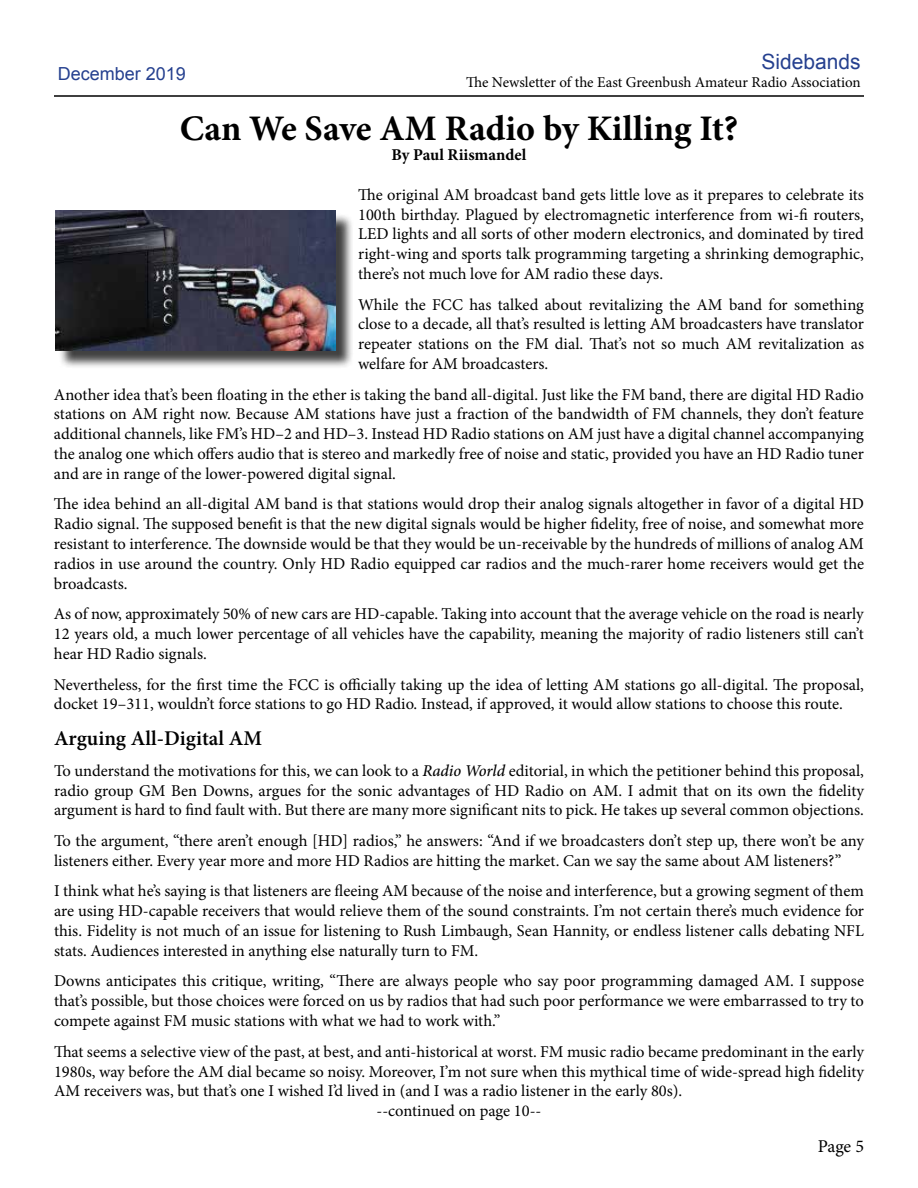
<style>
.page{position:relative;width:918px;height:1188px;background:#fff}
.page>*{position:absolute;margin:0;border:0;box-sizing:border-box;transform-origin:0 0}
.t1{font:700 36px "Minion Pro";color:#000}
.t2{font:600 21px "Minion Pro";color:#000}
.t3{font:21px "Arial";color:#25408f}
.t4{font:18px "Arial";color:#25408f}
.t5{font:18px "Minion Pro";color:#000}
.t6{font:16.5px/19.8px "Minion Pro";color:#000;text-align:justify}
.t7{font:700 16.5px "Minion Pro";color:#000}
.t8{font:15px "Minion Pro";letter-spacing:-.005em;color:#000}
.s1{font-weight:500;font-style:italic}
</style>
<div class="page">
<hr style="left:54px;top:95px;width:810px;height:2px;background:#000">
<div style="left:58px;top:213px;width:296px;height:156px;background:#000;opacity:.75"></div>
<img style="left:56px;top:211px;width:280px;height:140px">
<p class="t3" style="left:761px;top:48px;width:101px">Sidebands</p>
<p class="t8" style="left:466px;top:72px;width:396px">The Newsletter of the East Greenbush Amateur Radio Association</p>
<p class="t4" style="left:58px;top:62px;width:130px">December 2019</p>
<h1 class="t1" style="left:180px;top:104px;width:560px">Can We Save AM Radio by Killing It?</h1>
<p class="t7" style="left:392px;top:143px;width:136px">By Paul Riismandel</p>
<p class="t6" style="left:358px;top:185px;width:507px">The original AM broadcast band gets little love as it prepares to celebrate its 100th birthday. Plagued by electromagnetic interference from wi-fi routers, LED lights and all sorts of other modern electronics, and dominated by tired right-wing and sports talk programming targeting a shrinking demographic, there’s not much love for AM radio these days.</p>
<p class="t6" style="left:358px;top:295px;width:507px">While the FCC has talked about revitalizing the AM band for something close to a decade, all that’s resulted is letting AM broadcasters have translator repeater stations on the FM dial. That’s not so much AM revitalization as welfare for AM broadcasters.</p>
<p class="t6" style="left:54px;top:385px;width:811px">Another idea that’s been floating in the ether is taking the band all-digital. Just like the FM band, there are digital HD Radio stations on AM right now. Because AM stations have just a fraction of the bandwidth of FM channels, they don’t feature additional channels, like FM’s HD–2 and HD–3. Instead HD Radio stations on AM just have a digital channel accompanying the analog one which offers audio that is stereo and markedly free of noise and static, provided you have an HD Radio tuner and are in range of the lower-powered digital signal.</p>
<p class="t6" style="left:54px;top:494px;width:812px">The idea behind an all-digital AM band is that stations would drop their analog signals altogether in favor of a digital HD Radio signal. The supposed benefit is that the new digital signals would be higher fidelity, free of noise, and somewhat more resistant to interference. The downside would be that they would be un-receivable by the hundreds of millions of analog AM radios in use around the country. Only HD Radio equipped car radios and the much-rarer home receivers would get the broadcasts.</p>
<p class="t6" style="left:54px;top:604px;width:811px">As of now, approximately 50% of new cars are HD-capable. Taking into account that the average vehicle on the road is nearly 12 years old, a much lower percentage of all vehicles have the capability, meaning the majority of radio listeners still can’t hear HD Radio signals.</p>
<p class="t6" style="left:54px;top:674px;width:812px">Nevertheless, for the first time the FCC is officially taking up the idea of letting AM stations go all-digital. The proposal, docket 19–311, wouldn’t force stations to go HD Radio. Instead, if approved, it would allow stations to choose this route.</p>
<p class="t2" style="left:54px;top:724px;width:210px">Arguing All-Digital AM</p>
<p class="t6" style="left:54px;top:761px;width:812px">To understand the motivations for this, we can look to a <span class="s1">Radio World</span> editorial, in which the petitioner behind this proposal, radio group GM Ben Downs, argues for the sonic advantages of HD Radio on AM. I admit that on its own the fidelity argument is hard to find fault with. But there are many more significant nits to pick. He takes up several common objections.</p>
<p class="t6" style="left:54px;top:831px;width:812px">To the argument, “there aren’t enough [HD] radios,” he answers: “And if we broadcasters don’t step up, there won’t be any listeners either. Every year more and more HD Radios are hitting the market. Can we say the same about AM listeners?”</p>
<p class="t6" style="left:54px;top:881px;width:812px">I think what he’s saying is that listeners are fleeing AM because of the noise and interference, but a growing segment of them are using HD-capable receivers that would relieve them of the sound constraints. I’m not certain there’s much evidence for this. Fidelity is not much of an issue for listening to Rush Limbaugh, Sean Hannity, or endless listener calls debating NFL stats. Audiences interested in anything else naturally turn to FM.</p>
<p class="t6" style="left:54px;top:971px;width:812px">Downs anticipates this critique, writing, “There are always people who say poor programming damaged AM. I suppose that’s possible, but those choices were forced on us by radios that had such poor performance we were embarrassed to try to compete against FM music stations with what we had to work with.”</p>
<p class="t6" style="left:54px;top:1042px;width:812px">That seems a selective view of the past, at best, and anti-historical at worst. FM music radio became predominant in the early</p>
<p class="t6" style="left:54px;top:1061px;width:811px">1980s, way before the AM dial became so noisy. Moreover, I’m not sure when this mythical time of wide-spread high fidelity</p>
<p class="t6" style="left:54px;top:1081px;width:630px">AM receivers was, but that’s one I wished I’d lived in (and I was a radio listener in the early 80s).</p>
<p class="t6" style="left:376px;top:1101px;width:167px">--continued on page 10--</p>
<p class="t5" style="left:818px;top:1134px;width:48px">Page 5</p>
</div>
